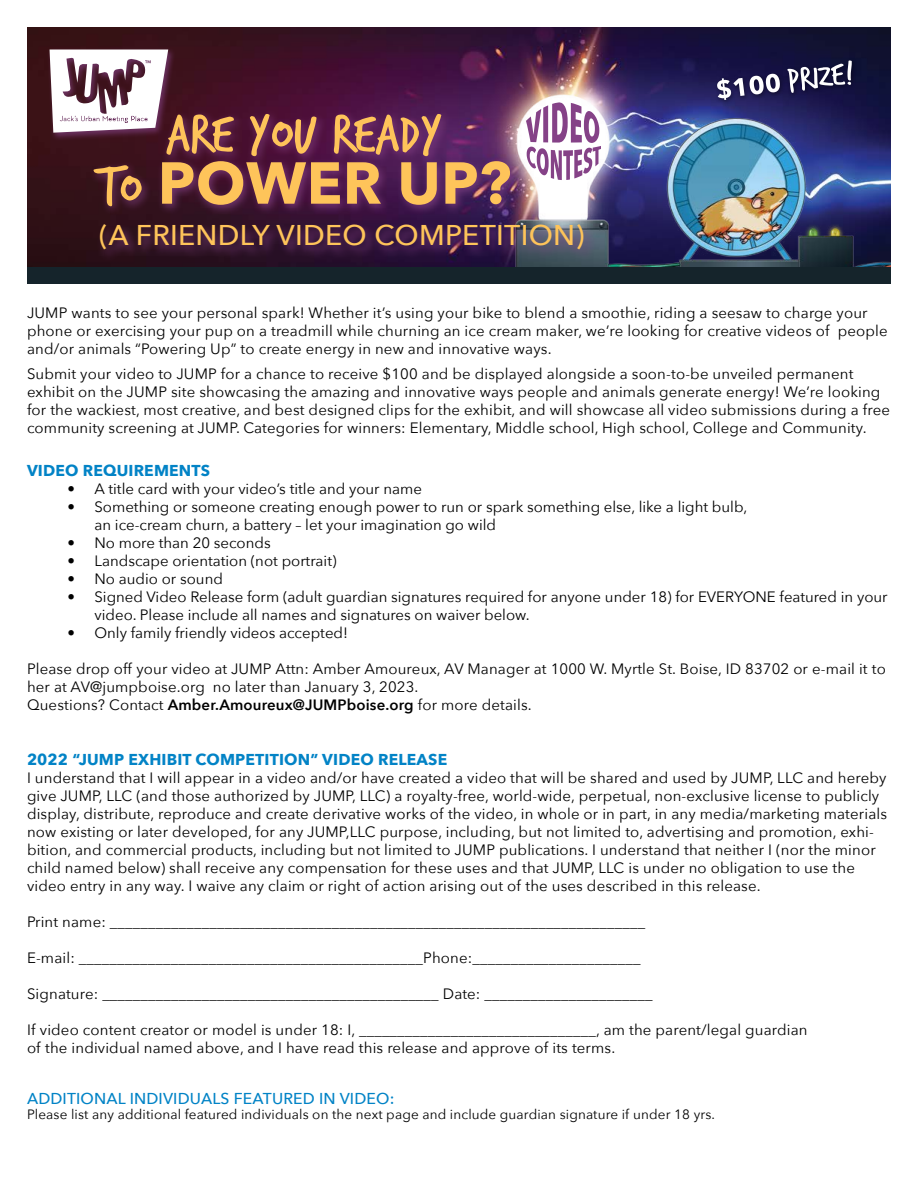
<style>
.page{position:relative;width:918px;height:1188px;background:#fff}
.page>*{position:absolute;margin:0;border:0;box-sizing:border-box;transform-origin:0 0}
.t1{font:58.5px "Trash Hand";letter-spacing:.01em;color:#fec45a}
.t2{font:700 58.5px "Avenir Next";letter-spacing:.01em;color:#fec45a}
.t3{font:500 28.5px "Avenir Next";letter-spacing:.01em;color:#fec45a}
.t4{font:700 15.75px "Avenir Next";letter-spacing:.01em;color:#0283c6}
.t5{font:500 15.75px "Avenir Next";letter-spacing:.01em;color:#0283c6}
.t6{font:15px/18px "Avenir Next";letter-spacing:.01em;color:#000}
.t7{font:13.5px "Avenir Next";letter-spacing:.01em;color:#000}
.s1{font-family:"Trash Hand";font-weight:400}
.s2{font-weight:600}
</style>
<div class="page">
<img style="left:27px;top:27px;width:471px;height:240px">
<img style="left:498px;top:27px;width:393px;height:240px">
<svg style="left:526px;top:102px;width:75px;height:78px"></svg>
<div style="left:27px;top:267px;width:864px;height:17px;background:#15242b"></div>
<div style="left:47px;top:47px;width:129px;height:94px;background:#854287;opacity:.65"></div>
<svg style="left:50px;top:50px;width:118px;height:83px"></svg>
<div style="left:89px;top:109px;width:432px;height:108px;background:#854287;opacity:.75"></div>
<div style="left:97px;top:222px;width:500px;height:41px;background:#854287;opacity:.75"></div>
<div style="left:714px;top:58px;width:144px;height:48px;background:#000;opacity:.44"></div>
<svg style="left:717px;top:60px;width:135px;height:40px"></svg>
<h1 class="t1" style="left:167px;top:105px;width:277px">Are You Ready</h1>
<h1 class="t2" style="left:97px;top:133px;width:415px"><span class="s1">to</span> POWER UP?</h1>
<h2 class="t3" style="left:99px;top:211px;width:487px">(A FRIENDLY VIDEO COMPETITION)</h2>
<p class="t6" style="left:27px;top:303px;width:862px">JUMP wants to see your personal spark! Whether it’s using your bike to blend a smoothie, riding a seesaw to charge your phone or exercising your pup on a treadmill while churning an ice cream maker, we’re looking for creative videos of people and/or animals “Powering Up” to create energy in new and innovative ways.</p>
<p class="t6" style="left:27px;top:364px;width:865px">Submit your video to JUMP for a chance to receive $100 and be displayed alongside a soon-to-be unveiled permanent exhibit on the JUMP site showcasing the amazing and innovative ways people and animals generate energy! We’re looking for the wackiest, most creative, and best designed clips for the exhibit, and will showcase all video submissions during a free community screening at JUMP. Categories for winners: Elementary, Middle school, High school, College and Community.</p>
<p class="t4" style="left:27px;top:457px;width:185px">VIDEO REQUIREMENTS</p>
<p class="t6" style="left:68px;top:480px;width:356px">• A title card with your video’s title and your name</p>
<p class="t6" style="left:94px;top:498px;width:654px;text-indent:-27px">• Something or someone creating enough power to run or spark something else, like a light bulb, an ice-cream churn, a battery – let your imagination go wild</p>
<p class="t6" style="left:68px;top:534px;width:205px">• No more than 20 seconds</p>
<p class="t6" style="left:68px;top:552px;width:271px">• Landscape orientation (not portrait)</p>
<p class="t6" style="left:68px;top:570px;width:157px">• No audio or sound</p>
<p class="t6" style="left:94px;top:588px;width:795px;text-indent:-27px">• Signed Video Release form (adult guardian signatures required for anyone under 18) for EVERYONE featured in your video. Please include all names and signatures on waiver below.</p>
<p class="t6" style="left:68px;top:624px;width:282px">• Only family friendly videos accepted!</p>
<p class="t6" style="left:27px;top:660px;width:860px">Please drop off your video at JUMP Attn: Amber Amoureux, AV Manager at 1000 W. Myrtle St. Boise, ID 83702 or e-mail it to her at AV@jumpboise.org no later than January 3, 2023.<br>Questions? Contact <span class="s2">Amber.Amoureux@JUMPboise.org</span> for more details.</p>
<p class="t4" style="left:27px;top:746px;width:422px">2022 “JUMP EXHIBIT COMPETITION” VIDEO RELEASE</p>
<p class="t6" style="left:27px;top:768px;width:862px">I understand that I will appear in a video and/or have created a video that will be shared and used by JUMP, LLC and hereby give JUMP, LLC (and those authorized by JUMP, LLC) a royalty-free, world-wide, perpetual, non-exclusive license to publicly display, distribute, reproduce and create derivative works of the video, in whole or in part, in any media/marketing materials now existing or later developed, for any JUMP,LLC purpose, including, but not limited to, advertising and promotion, exhi&shy;bition, and commercial products, including but not limited to JUMP publications. I understand that neither I (nor the minor child named below) shall receive any compensation for these uses and that JUMP, LLC is under no obligation to use the video entry in any way. I waive any claim or right of action arising out of the uses described in this release.</p>
<p class="t6" style="left:27px;top:912px;width:620px">Print name: ______________________________________________________________________</p>
<p class="t6" style="left:27px;top:948px;width:615px">E-mail: _____________________________________________Phone:______________________</p>
<p class="t6" style="left:27px;top:984px;width:627px">Signature: ____________________________________________ Date: ______________________</p>
<p class="t6" style="left:27px;top:1020px;width:782px">If video content creator or model is under 18: I, _______________________________, am the parent/legal guardian of the individual named above, and I have read this release and approve of its terms.</p>
<p class="t5" style="left:27px;top:1085px;width:369px">ADDITIONAL INDIVIDUALS FEATURED IN VIDEO:</p>
<p class="t7" style="left:27px;top:1103px;width:690px">Please list any additional featured individuals on the next page and include guardian signature if under 18 yrs.</p>
</div>
